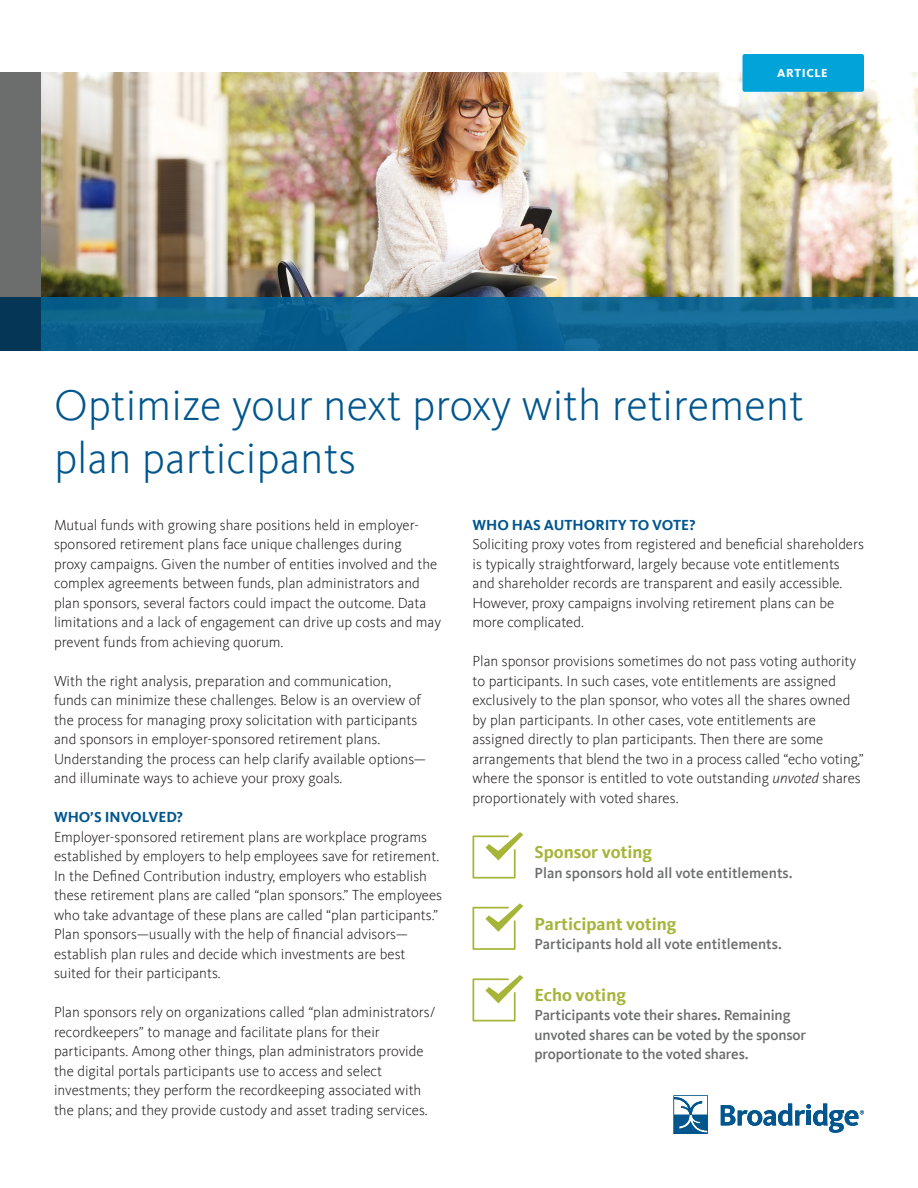
<style>
.page{position:relative;width:918px;height:1188px;background:#fff}
.page>*{position:absolute;margin:0;border:0;box-sizing:border-box;transform-origin:0 0}
.Headline{font:300 45px/52.5px "Kievit Offc";color:#00568d}
.Head{font:700 18px "Kievit Offc";color:#a7b439}
.Body{font:300 15px/19.5px "Kievit Offc";color:#231f20}
.Body-2{font:500 15px/19.5px "Kievit Offc";letter-spacing:-.01em;color:#6c6d6d}
.Head-2{font:700 15px "Kievit Offc";color:#00568d}
.Eyebrow{font:800 12px "Kievit Offc";letter-spacing:.05em;color:#fff}
.s1{font-style:italic}
</style>
<div class="page">
<img style="left:40px;top:73px;width:878px;height:224px">
<svg style="left:721px;top:1104px;width:143px;height:29px"></svg>
<svg style="left:674px;top:1095px;width:34px;height:39px"></svg>
<div style="left:40px;top:297px;width:878px;height:54px;background:linear-gradient(to right,#09608e,#116694)"></div>
<div style="left:0;top:73px;width:40px;height:224px;background:#6c6d6d"></div>
<div style="left:0;top:297px;width:40px;height:54px;background:#063655"></div>
<div style="left:742px;top:54px;width:122px;height:38px;background:#00a4d9;border-radius:2px"></div>
<svg style="left:473px;top:832px;width:50px;height:47px"></svg>
<svg style="left:473px;top:903px;width:50px;height:47px"></svg>
<svg style="left:473px;top:975px;width:50px;height:46px"></svg>
<p class="Eyebrow" style="left:777px;top:66px;width:52px">ARTICLE</p>
<p class="Headline" style="left:54px;top:380px;width:752px">Optimize your next proxy with retirement plan participants</p>
<p class="Head-2" style="left:472px;top:516px;width:225px">WHO HAS AUTHORITY TO VOTE?</p>
<p class="Body" style="left:472px;top:535px;width:393px">Soliciting proxy votes from registered and beneficial shareholders is typically straightforward, largely because vote entitlements and shareholder records are transparent and easily accessible.<br>However, proxy campaigns involving retirement plans can be more complicated.</p>
<p class="Body" style="left:472px;top:652px;width:393px">Plan sponsor provisions sometimes do not pass voting authority to participants. In such cases, vote entitlements are assigned exclusively to the plan sponsor, who votes all the shares owned by plan participants. In other cases, vote entitlements are assigned directly to plan participants. Then there are some arrangements that blend the two in a process called “echo voting,” where the sponsor is entitled to vote outstanding <span class="s1">unvoted</span> shares proportionately with voted shares.</p>
<p class="Body" style="left:54px;top:515px;width:389px">Mutual funds with growing share positions held in employer&shy;sponsored retirement plans face unique challenges during<br>proxy campaigns. Given the number of entities involved and the complex agreements between funds, plan administrators and plan sponsors, several factors could impact the outcome. Data limitations and a lack of engagement can drive up costs and may prevent funds from achieving quorum.</p>
<p class="Body" style="left:54px;top:671px;width:374px">With the right analysis, preparation and communication, funds can minimize these challenges. Below is an overview of the process for managing proxy solicitation with participants and sponsors in employer-sponsored retirement plans.<br>Understanding the process can help clarify available options— and illuminate ways to achieve your proxy goals.</p>
<p class="Head-2" style="left:54px;top:809px;width:131px">WHO’S INVOLVED?</p>
<p class="Body" style="left:54px;top:827px;width:390px">Employer-sponsored retirement plans are workplace programs established by employers to help employees save for retirement.<br>In the Defined Contribution industry, employers who establish these retirement plans are called “plan sponsors.” The employees who take advantage of these plans are called “plan participants.” Plan sponsors—usually with the help of financial advisors— establish plan rules and decide which investments are best suited for their participants.</p>
<p class="Body" style="left:54px;top:1003px;width:383px">Plan sponsors rely on organizations called “plan administrators/ recordkeepers” to manage and facilitate plans for their participants. Among other things, plan administrators provide the digital portals participants use to access and select investments; they perform the recordkeeping associated with the plans; and they provide custody and asset trading services.</p>
<p class="Head" style="left:535px;top:842px;width:119px">Sponsor voting</p>
<p class="Body-2" style="left:535px;top:863px;width:259px">Plan sponsors hold all vote entitlements.</p>
<p class="Head" style="left:535px;top:913px;width:144px">Participant voting</p>
<p class="Body-2" style="left:535px;top:934px;width:249px">Participants hold all vote entitlements.</p>
<p class="Head" style="left:535px;top:984px;width:93px">Echo voting</p>
<p class="Body-2" style="left:535px;top:1006px;width:273px">Participants vote their shares. Remaining unvoted shares can be voted by the sponsor proportionate to the voted shares.</p>
</div>
